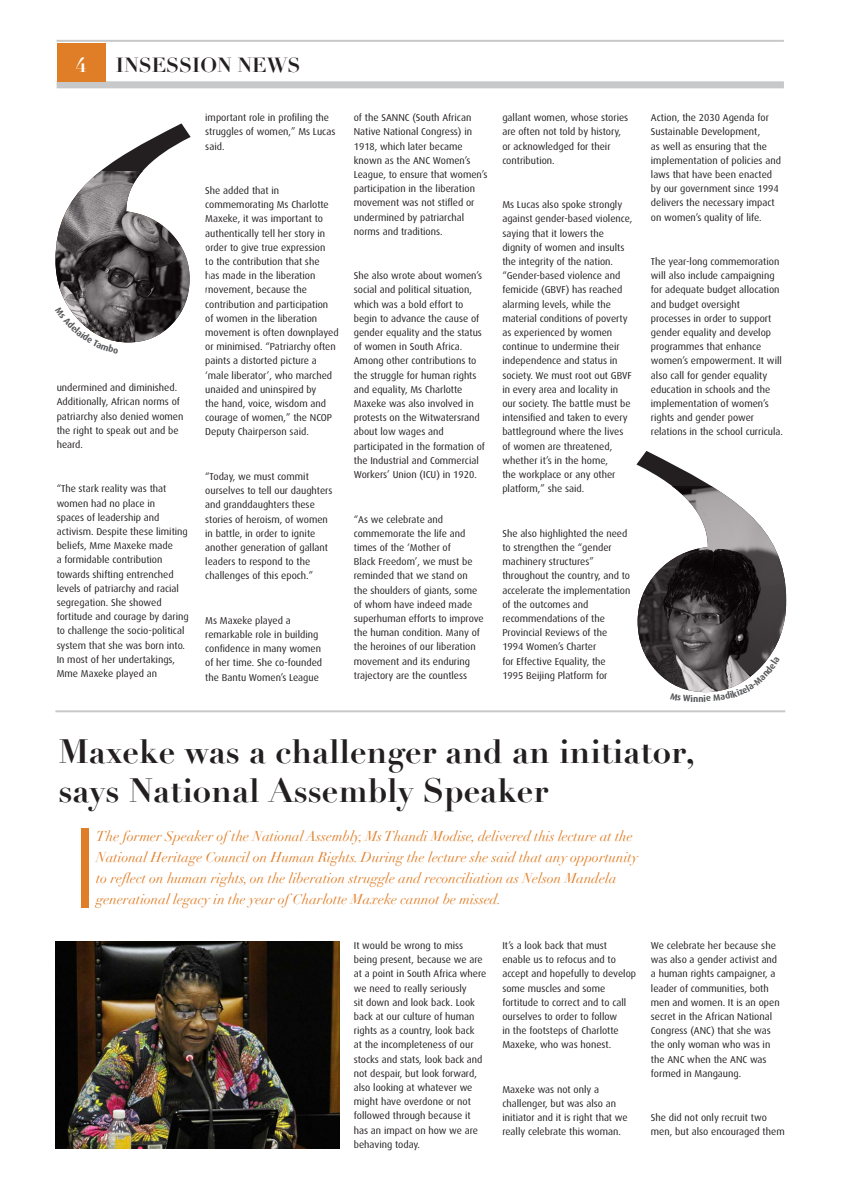
<style>
.page{position:relative;width:842px;height:1191px;background:#fff}
.page>*{position:absolute;margin:0;border:0;box-sizing:border-box;transform-origin:0 0}
.t1{font:700 33px/39.6px "Didot";color:#231f20}
.t2{font:700 20px "Didot";color:#231f20}
.t3{font:700 20px "Didot";color:#fff}
.t4{font:italic 14px/21px "Didot";color:#e07e27}
.t5{font:10px/14.2px "Dax";color:#231f20}
.t6{font:700 9.1px "Dax";color:#57585a}
</style>
<div class="page">
<hr style="left:57px;top:40px;width:727px;height:2px;background:#c7c8ca">
<div style="left:57px;top:81px;width:727px;height:7px;background:#c7c8ca"></div>
<div style="left:57px;top:43px;width:49px;height:38px;background:#e07e27"></div>
<hr style="left:55px;top:710px;width:730px;height:2px;background:#c7c8ca">
<div style="left:81px;top:828px;width:7px;height:79px;background:#e07e27"></div>
<img style="left:55px;top:941px;width:285px;height:207px">
<svg style="left:55px;top:123px;width:136px;height:220px"></svg>
<svg style="left:636px;top:451px;width:150px;height:242px"></svg>
<p class="t3" style="left:76px;top:52px;width:13px">4</p>
<p class="t2" style="left:116px;top:52px;width:186px">INSESSION NEWS</p>
<p class="t5" style="left:57px;top:381px;width:128px">undermined and diminished.<br>Additionally, African norms of patriarchy also denied women the right to speak out and be heard.</p>
<p class="t5" style="left:57px;top:482px;width:134px">“The stark reality was that women had no place in<br>spaces of leadership and activism. Despite these limiting beliefs, Mme Maxeke made<br>a formidable contribution towards shifting entrenched levels of patriarchy and racial segregation. She showed fortitude and courage by daring to challenge the socio-political system that she was born into.<br>In most of her undertakings,<br>Mme Maxeke played an</p>
<p class="t5" style="left:205px;top:111px;width:132px">important role in profiling the struggles of women,” Ms Lucas said.</p>
<p class="t5" style="left:205px;top:183px;width:135px">She added that in commemorating Ms Charlotte<br>Maxeke, it was important to authentically tell her story in order to give true expression<br>to the contribution that she<br>has made in the liberation movement, because the contribution and participation of women in the liberation movement is often downplayed or minimised. “Patriarchy often paints a distorted picture a ‘male liberator’, who marched unaided and uninspired by<br>the hand, voice, wisdom and courage of women,” the NCOP<br>Deputy Chairperson said.</p>
<p class="t5" style="left:205px;top:469px;width:129px">“Today, we must commit ourselves to tell our daughters and granddaughters these stories of heroism, of women in battle, in order to ignite another generation of gallant leaders to respond to the challenges of this epoch.”</p>
<p class="t5" style="left:205px;top:613px;width:118px">Ms Maxeke played a remarkable role in building confidence in many women of her time. She co-founded the Bantu Women’s League</p>
<p class="t5" style="left:354px;top:111px;width:135px">of the SANNC (South African<br>Native National Congress) in<br>1918, which later became known as the ANC Women’s<br>League, to ensure that women’s participation in the liberation movement was not stifled or undermined by patriarchal norms and traditions.</p>
<p class="t5" style="left:354px;top:269px;width:133px">She also wrote about women’s social and political situation, which was a bold effort to begin to advance the cause of gender equality and the status of women in South Africa.<br>Among other contributions to the struggle for human rights and equality, Ms Charlotte<br>Maxeke was also involved in protests on the Witwatersrand about low wages and participated in the formation of the Industrial and Commercial<br>Workers’ Union (ICU) in 1920.</p>
<p class="t5" style="left:354px;top:512px;width:131px">“As we celebrate and commemorate the life and times of the ‘Mother of<br>Black Freedom’, we must be reminded that we stand on the shoulders of giants, some of whom have indeed made superhuman efforts to improve the human condition. Many of the heroines of our liberation movement and its enduring trajectory are the countless</p>
<p class="t5" style="left:502px;top:111px;width:127px">gallant women, whose stories are often not told by history, or acknowledged for their contribution.</p>
<p class="t5" style="left:502px;top:198px;width:132px">Ms Lucas also spoke strongly against gender-based violence, saying that it lowers the dignity of women and insults the integrity of the nation. “Gender-based violence and femicide (GBVF) has reached alarming levels, while the material conditions of poverty as experienced by women continue to undermine their independence and status in society. We must root out GBVF in every area and locality in our society. The battle must be intensified and taken to every battleground where the lives of women are threatened, whether it’s in the home,<br>the workplace or any other platform,” she said.</p>
<p class="t5" style="left:502px;top:526px;width:130px">She also highlighted the need to strengthen the “gender machinery structures” throughout the country, and to accelerate the implementation of the outcomes and recommendations of the<br>Provincial Reviews of the<br>1994 Women’s Charter<br>for Effective Equality, the<br>1995 Beijing Platform for</p>
<p class="t5" style="left:651px;top:111px;width:132px">Action, the 2030 Agenda for<br>Sustainable Development,<br>as well as ensuring that the implementation of policies and laws that have been enacted by our government since 1994 delivers the necessary impact on women’s quality of life.</p>
<p class="t5" style="left:651px;top:254px;width:134px">The year-long commemoration will also include campaigning for adequate budget allocation and budget oversight<br>processes in order to support gender equality and develop programmes that enhance women’s empowerment. It will also call for gender equality education in schools and the implementation of women’s rights and gender power relations in the school curricula.</p>
<p class="t6" style="left:691px;top:693px;width:9px">in</p>
<p class="t1" style="left:58px;top:731px;width:638px">Maxeke was a challenger and an initiator, says National Assembly Speaker</p>
<p class="t4" style="left:96px;top:826px;width:543px">The former Speaker of the National Assembly, Ms Thandi Modise, delivered this lecture at the National Heritage Council on Human Rights. During the lecture she said that any opportunity to reflect on human rights, on the liberation struggle and reconciliation as Nelson Mandela generational legacy in the year of Charlotte Maxeke cannot be missed.</p>
<p class="t5" style="left:354px;top:938px;width:134px">It would be wrong to miss being present, because we are at a point in South Africa where we need to really seriously<br>sit down and look back. Look back at our culture of human rights as a country, look back<br>at the incompleteness of our stocks and stats, look back and not despair, but look forward, also looking at whatever we might have overdone or not followed through because it has an impact on how we are behaving today.</p>
<p class="t5" style="left:502px;top:938px;width:135px">It’s a look back that must enable us to refocus and to accept and hopefully to develop some muscles and some fortitude to correct and to call ourselves to order to follow<br>in the footsteps of Charlotte<br>Maxeke, who was honest.</p>
<p class="t5" style="left:651px;top:938px;width:130px">We celebrate her because she was also a gender activist and a human rights campaigner, a leader of communities, both men and women. It is an open secret in the African National<br>Congress (ANC) that she was the only woman who was in the ANC when the ANC was formed in Mangaung.</p>
<p class="t5" style="left:651px;top:1110px;width:135px">She did not only recruit two men, but also encouraged them</p>
<p class="t5" style="left:502px;top:1082px;width:127px">Maxeke was not only a challenger, but was also an initiator and it is right that we really celebrate this woman.</p>
</div>
